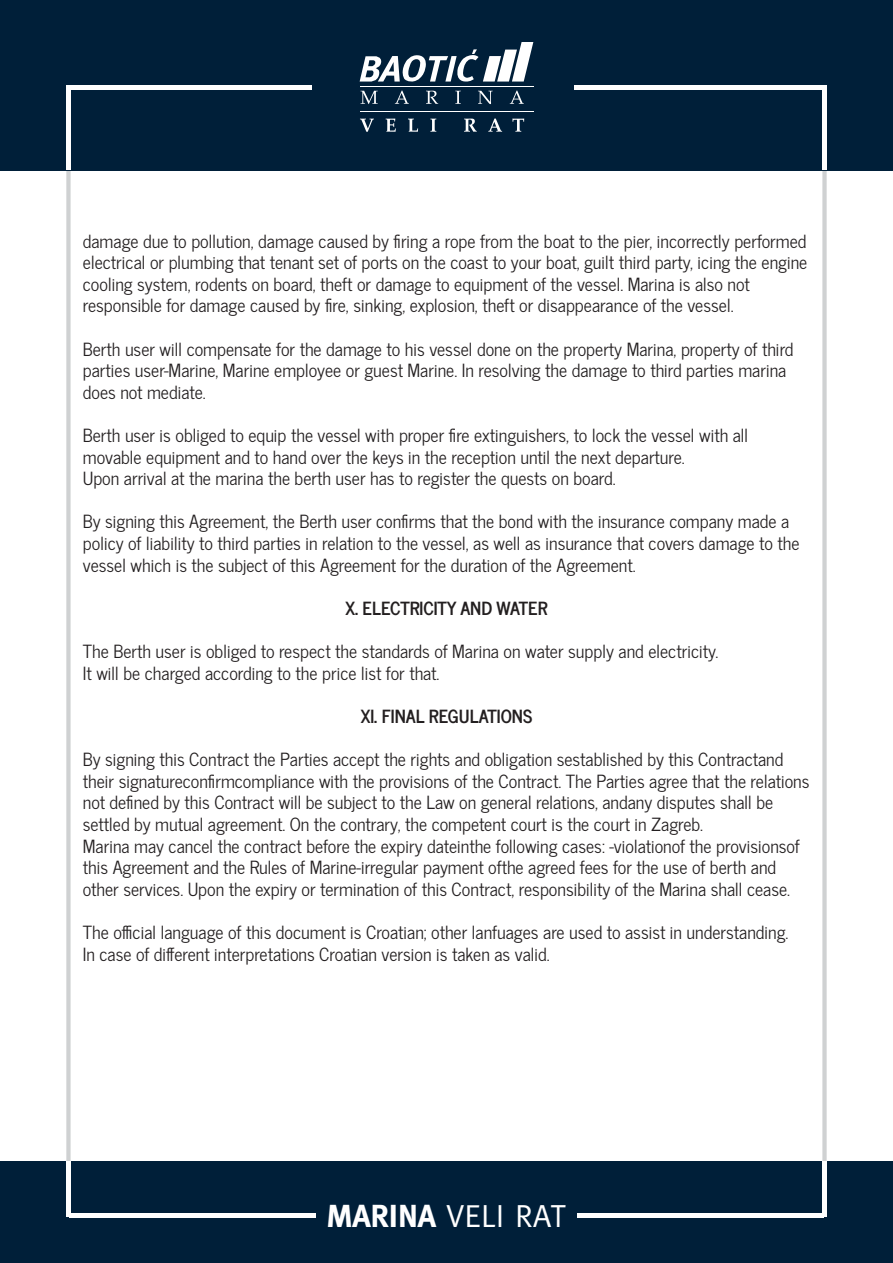
<style>
.page{position:relative;width:893px;height:1263px;background:#fff}
.page>*{position:absolute;margin:0;border:0;box-sizing:border-box;transform-origin:0 0}
.t1{font:31.95px "Meta";color:#fff}
.t2{font:18px/21.6px "News Cycle";color:#231f20}
.t3{font:700 18px "News Cycle";color:#231f20}
.s1{font-weight:700}
</style>
<div class="page">
<div style="left:0;top:0;width:893px;height:170px;background:#001f39"></div>
<div style="left:0;top:1161px;width:893px;height:102px;background:#001f39"></div>
<hr style="left:69px;top:1213px;width:246px;height:4px;background:#fff">
<hr style="left:578px;top:1213px;width:246px;height:4px;background:#fff">
<hr style="left:822px;top:1161px;width:4px;height:56px;background:#fff">
<hr style="left:66px;top:1161px;width:4px;height:56px;background:#fff">
<hr style="left:574px;top:85px;width:248px;height:4px;background:#fff">
<hr style="left:66px;top:85px;width:246px;height:4px;background:#fff">
<hr style="left:822px;top:85px;width:4px;height:85px;background:#fff">
<hr style="left:66px;top:85px;width:4px;height:85px;background:#fff">
<svg style="left:360px;top:42px;width:173px;height:40px"></svg>
<hr style="left:360px;top:86px;width:173px;height:1px;background:#fff">
<svg style="left:361px;top:91px;width:17px;height:13px"></svg>
<svg style="left:395px;top:91px;width:14px;height:13px"></svg>
<svg style="left:426px;top:91px;width:12px;height:13px"></svg>
<svg style="left:455px;top:91px;width:6px;height:13px"></svg>
<svg style="left:478px;top:91px;width:15px;height:13px"></svg>
<svg style="left:510px;top:91px;width:14px;height:13px"></svg>
<svg style="left:360px;top:119px;width:14px;height:13px"></svg>
<svg style="left:386px;top:119px;width:10px;height:13px"></svg>
<svg style="left:408px;top:119px;width:10px;height:13px"></svg>
<svg style="left:430px;top:119px;width:6px;height:13px"></svg>
<svg style="left:464px;top:119px;width:13px;height:13px"></svg>
<svg style="left:488px;top:119px;width:14px;height:13px"></svg>
<svg style="left:512px;top:119px;width:12px;height:13px"></svg>
<hr style="left:360px;top:111px;width:173px;height:1px;background:#fff">
<p class="t2" style="left:83px;top:229px;width:726px;text-align:justify">damage due to pollution, damage caused by firing a rope from the boat to the pier, incorrectly performed electrical or plumbing that tenant set of ports on the coast to your boat, guilt third party, icing the engine cooling system, rodents on board, theft or damage to equipment of the vessel. Marina is also not</p>
<p class="t2" style="left:83px;top:294px;width:652px">responsible for damage caused by fire, sinking, explosion, theft or disappearance of the vessel.</p>
<p class="t2" style="left:83px;top:337px;width:712px">Berth user will compensate for the damage to his vessel done on the property Marina, property of third parties user-Marine, Marine employee or guest Marine. In resolving the damage to third parties marina does not mediate.</p>
<p class="t2" style="left:83px;top:424px;width:667px">Berth user is obliged to equip the vessel with proper fire extinguishers, to lock the vessel with all</p>
<p class="t2" style="left:83px;top:445px;width:604px">movable equipment and to hand over the keys in the reception until the next departure.</p>
<p class="t2" style="left:83px;top:467px;width:534px">Upon arrival at the marina the berth user has to register the quests on board.</p>
<p class="t2" style="left:83px;top:510px;width:718px">By signing this Agreement, the Berth user confirms that the bond with the insurance company made a policy of liability to third parties in relation to the vessel, as well as insurance that covers damage to the vessel which is the subject of this Agreement for the duration of the Agreement.</p>
<p class="t3" style="left:345px;top:592px;width:204px">X. ELECTRICITY AND WATER</p>
<p class="t2" style="left:83px;top:640px;width:637px">The Berth user is obliged to respect the standards of Marina on water supply and electricity.</p>
<p class="t2" style="left:83px;top:661px;width:358px">It will be charged according to the price list for that.</p>
<p class="t3" style="left:361px;top:700px;width:173px">XI. FINAL REGULATIONS</p>
<p class="t2" style="left:83px;top:748px;width:728px">By signing this Contract the Parties accept the rights and obligation sestablished by this Contractand their signatureconfirmcompliance with the provisions of the Contract. The Parties agree that the relations not defined by this Contract will be subject to the Law on general relations, andany disputes shall be settled by mutual agreement. On the contrary, the competent court is the court in Zagreb.</p>
<p class="t2" style="left:83px;top:834px;width:719px">Marina may cancel the contract before the expiry dateinthe following cases: -violationof the provisionsof this Agreement and the Rules of Marine-irregular payment ofthe agreed fees for the use of berth and other services. Upon the expiry or termination of this Contract, responsibility of the Marina shall cease.</p>
<p class="t2" style="left:83px;top:920px;width:707px">The official language of this document is Croatian; other lanfuages are used to assist in understanding.</p>
<p class="t2" style="left:83px;top:942px;width:468px">In case of different interpretations Croatian version is taken as valid.</p>
<p class="t1" style="left:327px;top:1197px;width:241px"><span class="s1">MARINA</span> VELI RAT</p>
</div>
